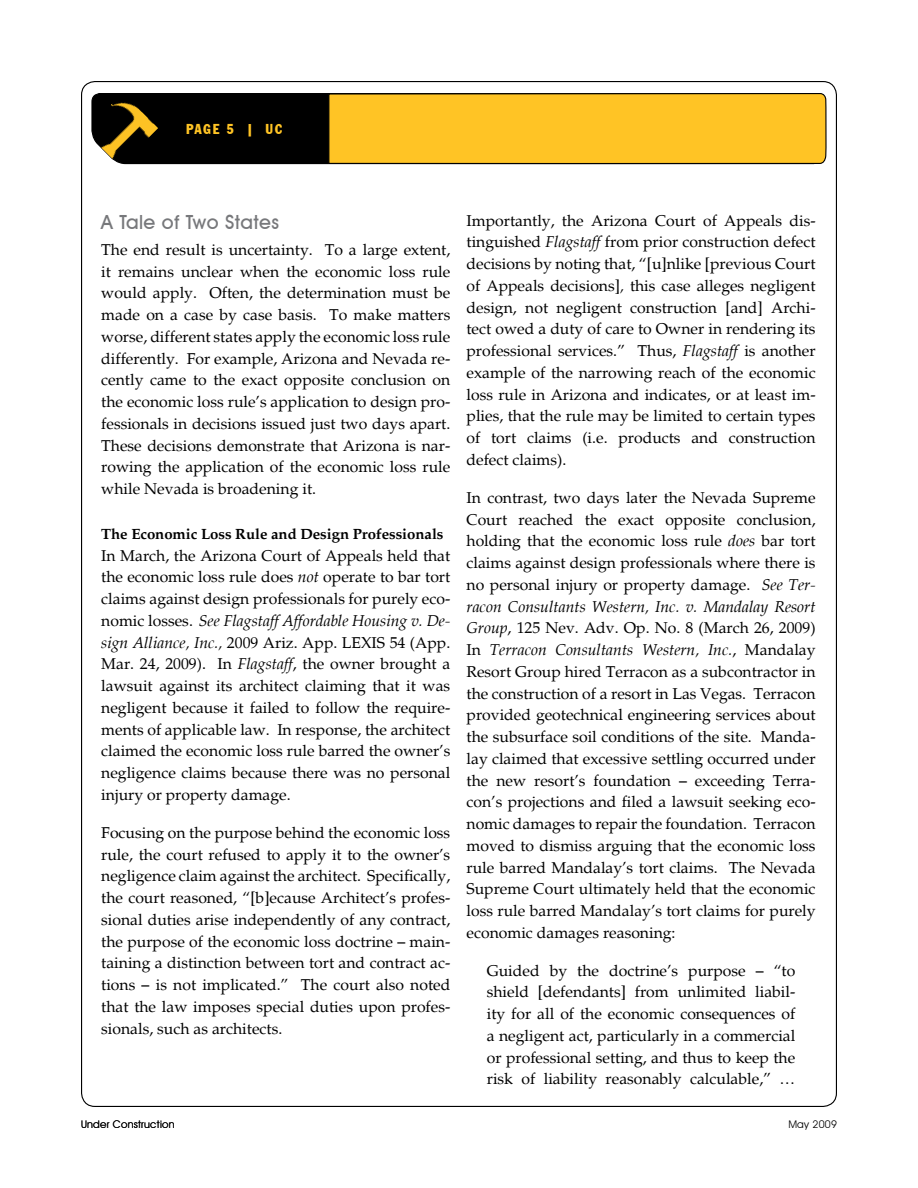
<style>
.page{position:relative;width:918px;height:1188px;background:#fff}
.page>*{position:absolute;margin:0;border:0;box-sizing:border-box;transform-origin:0 0}
.t1{font:500 19.5px "Avant Garde IT Cby BT";letter-spacing:.02em;color:#77787b}
.t2{font:15.75px/21.8px "Palatino";color:#000;text-align:justify}
.t3{font:700 15px "Palatino";letter-spacing:-.005em;color:#000}
.t4{font:15px "Franklin Cond Gothic";letter-spacing:.09em;color:#ffc425}
.t5{font:10.5px "Avant Garde IT Cby BT";letter-spacing:.025em;color:#000}
.s1{font-style:italic}
</style>
<div class="page">
<div style="left:158px;top:93px;width:170px;height:72px;background:#000"></div>
<svg style="left:328px;top:93px;width:499px;height:72px;background:#f4bc26"></svg>
<img style="left:91px;top:93px;width:67px;height:72px">
<p class="t4" style="left:186px;top:120px;width:98px">PAGE 5 | UC</p>
<p class="t1" style="left:101px;top:210px;width:179px">A Tale of Two States</p>
<p class="t2" style="left:101px;top:239px;width:351px">The end result is uncertainty. To a large extent, it remains unclear when the economic loss rule would apply. Often, the determination must be made on a case by case basis. To make matters worse, different states apply the economic loss rule differently. For example, Arizona and Nevada re&shy;cently came to the exact opposite conclusion on the economic loss rule’s application to design pro&shy;fessionals in decisions issued just two days apart.<br>These decisions demonstrate that Arizona is nar&shy;rowing the application of the economic loss rule while Nevada is broadening it.</p>
<p class="t3" style="left:101px;top:525px;width:344px">The Economic Loss Rule and Design Professionals</p>
<p class="t2" style="left:101px;top:545px;width:351px">In March, the Arizona Court of Appeals held that the economic loss rule does <span class="s1">not</span> operate to bar tort claims against design professionals for purely eco&shy;nomic losses. <span class="s1">See Flagstaff Affordable Housing v. De&shy;sign Alliance, Inc.,</span> 2009 Ariz. App. LEXIS 54 (App.<br>Mar. 24, 2009). In <span class="s1">Flagstaff</span>, the owner brought a lawsuit against its architect claiming that it was negligent because it failed to follow the require&shy;ments of applicable law. In response, the architect claimed the economic loss rule barred the owner’s negligence claims because there was no personal injury or property damage.</p>
<p class="t2" style="left:101px;top:822px;width:351px">Focusing on the purpose behind the economic loss rule, the court refused to apply it to the owner’s negligence claim against the architect. Specifically, the court reasoned, “[b]ecause Architect’s profes&shy;sional duties arise independently of any contract, the purpose of the economic loss doctrine – main&shy;taining a distinction between tort and contract ac&shy;tions – is not implicated.” The court also noted that the law imposes special duties upon profes&shy;sionals, such as architects.</p>
<p class="t2" style="left:467px;top:210px;width:351px">Importantly, the Arizona Court of Appeals dis&shy;tinguished <span class="s1">Flagstaff</span> from prior construction defect decisions by noting that, “[u]nlike [previous Court of Appeals decisions]<span class="s1">,</span> this case alleges negligent design, not negligent construction [and] Archi&shy;tect owed a duty of care to Owner in rendering its professional services.” Thus, <span class="s1">Flagstaff</span> is another example of the narrowing reach of the economic loss rule in Arizona and indicates, or at least im&shy;plies, that the rule may be limited to certain types of tort claims (i.e. products and construction defect claims).</p>
<p class="t2" style="left:467px;top:487px;width:351px">In contrast, two days later the Nevada Supreme Court reached the exact opposite conclusion, holding that the economic loss rule <span class="s1">does</span> bar tort claims against design professionals where there is no personal injury or property damage. <span class="s1">See Ter&shy;racon Consultants Western, Inc. v. Mandalay Resort Group</span>, 125 Nev. Adv. Op. No. 8 (March 26, 2009)<br>In <span class="s1">Terracon Consultants Western, Inc.</span>, Mandalay Resort Group hired Terracon as a subcontractor in the construction of a resort in Las Vegas. Terracon provided geotechnical engineering services about the subsurface soil conditions of the site. Manda&shy;lay claimed that excessive settling occurred under the new resort’s foundation – exceeding Terra&shy;con’s projections and filed a lawsuit seeking eco&shy;nomic damages to repair the foundation. Terracon moved to dismiss arguing that the economic loss rule barred Mandalay’s tort claims. The Nevada Supreme Court ultimately held that the economic loss rule barred Mandalay’s tort claims for purely economic damages reasoning:</p>
<p class="t2" style="left:487px;top:960px;width:310px">Guided by the doctrine’s purpose – “to shield [defendants] from unlimited liabil&shy;ity for all of the economic consequences of a negligent act, particularly in a commercial or professional setting, and thus to keep the risk of liability reasonably calculable,” …</p>
<p class="t5" style="left:81px;top:1117px;width:95px">Under Construction</p>
<p class="t5" style="left:788px;top:1117px;width:50px">May 2009</p>
</div>
